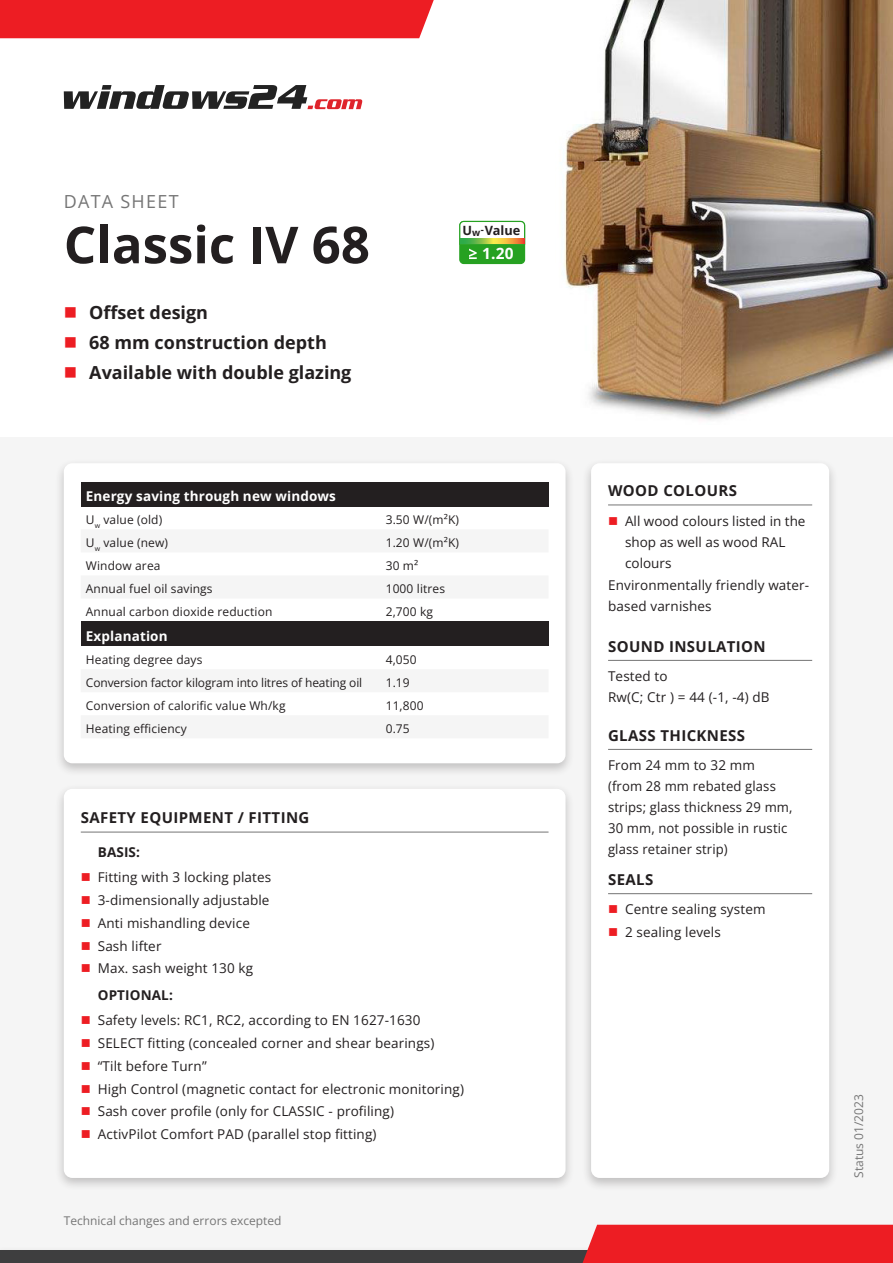
<style>
.page{position:relative;width:893px;height:1263px;background:#fff}
.page>*{position:absolute;margin:0;border:0;box-sizing:border-box;transform-origin:0 0}
.Titel{font:700 51px "Open Sans";color:#231f20}
.t1{font:700 18px "Open Sans";color:#231f20}
.Datenblatt{font:18px "Open Sans";letter-spacing:.07em;color:#757575}
.t2{font:700 15.45px "Open Sans";color:#fff}
.t3{font:700 15px "Open Sans";letter-spacing:.025em;color:#231f20}
.Aufzählung{font:13.5px/21px "Open Sans";letter-spacing:.01em;color:#231f20}
.t4{font:700 13.5px "Open Sans";letter-spacing:.01em;color:#fff}
.Pre-Aufzählung{font:700 13.5px "Open Sans";letter-spacing:.01em;color:#231f20}
.t5{font:700 12.75px "Open Sans";color:#231f20}
.Tabellentext{font:12px "Open Sans";letter-spacing:.01em;color:#231f20}
.t6{font:12px "Open Sans";color:#757575}
.Tabellentext-2{font:12px "Open Sans";letter-spacing:-.01em;color:#231f20}
.s1{font-size:9.6px}
</style>
<div class="page">
<img style="left:463px;top:0;width:430px;height:420px">
<div style="left:0;top:438px;width:893px;height:825px;background:#f5f5f5"></div>
<div style="left:0;top:1250px;width:893px;height:13px;background:#3e3e3f"></div>
<div style="left:583px;top:1225px;width:310px;height:38px;background:#ed1d23"></div>
<div style="left:55px;top:784px;width:520px;height:407px;background:#231f20;opacity:.25"></div>
<div style="left:64px;top:789px;width:502px;height:389px;background:#fff;border-radius:9px"></div>
<hr style="left:81px;top:832px;width:468px;height:1px;background:#757575">
<div style="left:55px;top:458px;width:520px;height:318px;background:#231f20;opacity:.25"></div>
<div style="left:64px;top:463px;width:502px;height:300px;background:#fff;border-radius:9px"></div>
<div style="left:81px;top:482px;width:468px;height:24px;background:#231f20"></div>
<div style="left:81px;top:621px;width:468px;height:25px;background:#231f20"></div>
<div style="left:582px;top:458px;width:257px;height:733px;background:#231f20;opacity:.25"></div>
<div style="left:591px;top:463px;width:238px;height:715px;background:#fff;border-radius:9px"></div>
<hr style="left:608px;top:505px;width:204px;height:1px;background:#757575">
<hr style="left:608px;top:660px;width:204px;height:1px;background:#757575">
<hr style="left:608px;top:749px;width:204px;height:1px;background:#757575">
<hr style="left:608px;top:893px;width:204px;height:1px;background:#757575">
<div style="left:460px;top:221px;width:65px;height:42px;background:#26a121;border-radius:4px"></div>
<div style="left:459px;top:221px;width:66px;height:43px;border:1px solid #26a121;border-radius:4px"></div>
<svg style="left:459px;top:220px;width:67px;height:39px"></svg>
<svg style="left:460px;top:238px;width:64px;height:6px"></svg>
<svg style="left:64px;top:85px;width:298px;height:24px"></svg>
<div style="left:0;top:0;width:434px;height:38px;background:#ed1d23"></div>
<p class="Datenblatt" style="left:64px;top:189px;width:116px">DATA SHEET</p>
<p class="Titel" style="left:64px;top:210px;width:308px">Classic IV 68</p>
<p class="t1" style="left:89px;top:300px;width:120px">Offset design</p>
<p class="t1" style="left:89px;top:330px;width:239px">68 mm construction depth</p>
<p class="t1" style="left:89px;top:360px;width:264px">Available with double glazing</p>
<p class="t5" style="left:462px;top:221px;width:60px">U<span class="s1">w -</span>Value</p>
<p class="t2" style="left:482px;top:243px;width:33px">1.20</p>
<p class="t4" style="left:86px;top:487px;width:252px">Energy saving through new windows</p>
<p class="Tabellentext" style="left:86px;top:512px;width:78px">U<sub>w</sub> value (old)</p>
<p class="Tabellentext" style="left:386px;top:512px;width:75px">3.50 W/(m²K)</p>
<p class="Tabellentext" style="left:86px;top:535px;width:84px">U<sub>w</sub> value (new)</p>
<p class="Tabellentext" style="left:386px;top:535px;width:75px">1.20 W/(m²K)</p>
<p class="Tabellentext" style="left:86px;top:558px;width:76px">Window area</p>
<p class="Tabellentext" style="left:386px;top:558px;width:34px">30 m²</p>
<p class="Tabellentext" style="left:86px;top:581px;width:128px">Annual fuel oil savings</p>
<p class="Tabellentext" style="left:386px;top:581px;width:61px">1000 litres</p>
<p class="Tabellentext" style="left:86px;top:604px;width:188px">Annual carbon dioxide reduction</p>
<p class="Tabellentext" style="left:386px;top:604px;width:49px">2,700 kg</p>
<p class="t4" style="left:86px;top:627px;width:83px">Explanation</p>
<p class="Tabellentext" style="left:86px;top:651px;width:118px">Heating degree days</p>
<p class="Tabellentext" style="left:386px;top:651px;width:33px">4,050</p>
<p class="Tabellentext-2" style="left:86px;top:674px;width:278px">Conversion factor kilogram into litres of heating oil</p>
<p class="Tabellentext" style="left:386px;top:674px;width:26px">1.19</p>
<p class="Tabellentext" style="left:86px;top:698px;width:201px">Conversion of calorific value Wh/kg</p>
<p class="Tabellentext" style="left:386px;top:698px;width:40px">11,800</p>
<p class="Tabellentext" style="left:86px;top:721px;width:102px">Heating efficiency</p>
<p class="Tabellentext" style="left:386px;top:721px;width:26px">0.75</p>
<p class="t3" style="left:81px;top:808px;width:230px">SAFETY EQUIPMENT / FITTING</p>
<p class="Pre-Aufzählung" style="left:98px;top:843px;width:44px">BASIS:</p>
<p class="Aufzählung" style="left:98px;top:867px;width:175px">Fitting with 3 locking plates</p>
<p class="Aufzählung" style="left:98px;top:889px;width:173px">3-dimensionally adjustable</p>
<p class="Aufzählung" style="left:98px;top:912px;width:154px">Anti mishandling device</p>
<p class="Aufzählung" style="left:98px;top:935px;width:65px">Sash lifter</p>
<p class="Aufzählung" style="left:98px;top:957px;width:157px">Max. sash weight 130 kg</p>
<p class="Pre-Aufzählung" style="left:98px;top:986px;width:77px">OPTIONAL:</p>
<p class="Aufzählung" style="left:98px;top:1010px;width:324px">Safety levels: RC1, RC2, according to EN 1627-1630</p>
<p class="Aufzählung" style="left:98px;top:1032px;width:338px">SELECT fitting (concealed corner and shear bearings)</p>
<p class="Aufzählung" style="left:98px;top:1055px;width:110px">“Tilt before Turn”</p>
<p class="Aufzählung" style="left:98px;top:1078px;width:368px">High Control (magnetic contact for electronic monitoring)</p>
<p class="Aufzählung" style="left:98px;top:1100px;width:298px">Sash cover profile (only for CLASSIC - profiling)</p>
<p class="Aufzählung" style="left:98px;top:1123px;width:280px">ActivPilot Comfort PAD (parallel stop fitting)</p>
<p class="t6" style="left:64px;top:1212px;width:219px">Technical changes and errors excepted</p>
<p class="t3" style="left:608px;top:480px;width:130px">WOOD COLOURS</p>
<p class="Aufzählung" style="left:625px;top:510px;width:182px">All wood colours listed in the shop as well as wood RAL colours</p>
<p class="Aufzählung" style="left:608px;top:575px;width:203px">Environmentally friendly water&shy;based varnishes</p>
<p class="t3" style="left:608px;top:636px;width:159px">SOUND INSULATION</p>
<p class="Aufzählung" style="left:608px;top:665px;width:163px">Tested to<br>Rw(C; Ctr ) = 44 (-1, -4) dB</p>
<p class="t3" style="left:608px;top:725px;width:139px">GLASS THICKNESS</p>
<p class="Aufzählung" style="left:608px;top:754px;width:186px">From 24 mm to 32 mm<br>(from 28 mm rebated glass strips; glass thickness 29 mm,</p>
<p class="Aufzählung" style="left:608px;top:817px;width:181px">30 mm, not possible in rustic glass retainer strip)</p>
<p class="t3" style="left:608px;top:869px;width:47px">SEALS</p>
<p class="Aufzählung" style="left:625px;top:899px;width:142px">Centre sealing system</p>
<p class="Aufzählung" style="left:625px;top:921px;width:97px">2 sealing levels</p>
<p class="t6" style="left:851px;top:1178px;width:85px;rotate:-90deg">Status 01/2023</p>
</div>
